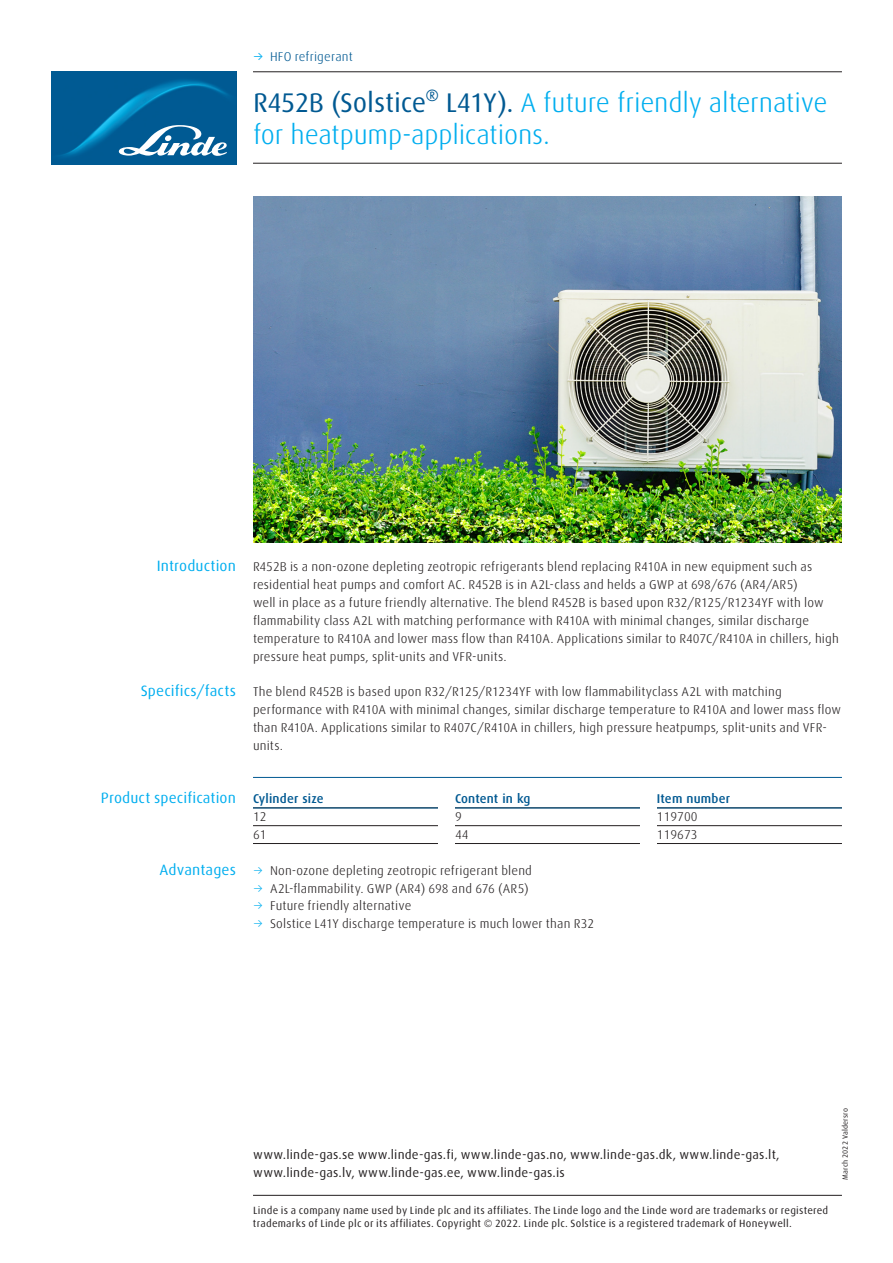
<style>
.page{position:relative;width:893px;height:1263px;background:#fff}
.page>*{position:absolute;margin:0;border:0;box-sizing:border-box;transform-origin:0 0}
.Headline_18_21_6_Dat{font:300 27px/32.4px "Linde Dax Global";letter-spacing:-.01em;color:#00aeef}
.Headline_10_11_9_Dat{font:15px "Linde Dax Global";letter-spacing:.005em;color:#00aeef}
.Copy_8_5_11_9{font:300 12.75px/17.9px "Linde Dax Global";letter-spacing:.01em;color:#231f20}
.Adress_8_5_11_9_Pos{font:12.75px/17.9px "Linde Dax Global";letter-spacing:.015em;color:#231f20}
.t1{font:500 12.75px "Linde Dax Global";letter-spacing:.015em;color:#005992}
.Copy_Table_Left_Alig{font:300 12.75px "Linde Dax Global";color:#231f20}
.Naming_8_5_11_9_Data{font:300 12.75px "Linde Dax Global";letter-spacing:.01em;color:#005992}
.Footnotes_7_8_4_Data{font:10.5px/12.6px "Linde Dax Global";letter-spacing:.02em;color:#231f20}
.Footnotes_5_7{font:7.5px "Linde Dax Global";letter-spacing:.025em;color:#231f20}
.s1{font-weight:400;color:#00aeef}
.s2{font-weight:400;color:#005992}
.s3{color:#00aeef}
</style>
<div class="page">
<img style="left:253px;top:196px;width:589px;height:346px">
<img style="left:51px;top:72px;width:185px;height:92px">
<svg style="left:119px;top:125px;width:108px;height:31px"></svg>
<hr style="left:253px;top:807px;width:185px;height:1px;background:#231f20">
<hr style="left:455px;top:807px;width:185px;height:1px;background:#231f20">
<hr style="left:657px;top:807px;width:185px;height:1px;background:#231f20">
<hr style="left:253px;top:825px;width:185px;height:1px;background:#231f20">
<hr style="left:455px;top:825px;width:185px;height:1px;background:#231f20">
<hr style="left:657px;top:825px;width:185px;height:1px;background:#231f20">
<hr style="left:253px;top:843px;width:185px;height:1px;background:#231f20">
<hr style="left:455px;top:843px;width:185px;height:1px;background:#231f20">
<hr style="left:657px;top:843px;width:185px;height:1px;background:#231f20">
<hr style="left:253px;top:777px;width:185px;height:1px;background:#005992">
<svg style="left:438px;top:777px;width:17px;height:1px"></svg>
<hr style="left:455px;top:777px;width:185px;height:1px;background:#005992">
<svg style="left:640px;top:777px;width:17px;height:1px"></svg>
<hr style="left:657px;top:777px;width:185px;height:1px;background:#005992">
<hr style="left:253px;top:808px;width:185px;height:1px;background:#005992">
<hr style="left:455px;top:808px;width:185px;height:1px;background:#005992">
<hr style="left:657px;top:808px;width:185px;height:1px;background:#005992">
<hr style="left:253px;top:71px;width:589px;height:1px;background:#231f20">
<hr style="left:253px;top:163px;width:589px;height:1px;background:#231f20">
<hr style="left:253px;top:1195px;width:589px;height:1px;background:#231f20">
<p class="Naming_8_5_11_9_Data" style="left:253px;top:49px;width:101px"><span class="s1">→</span> HFO refrigerant</p>
<p class="Headline_18_21_6_Dat" style="left:253px;top:86px;width:576px"><span class="s2">R452B (Solstice® L41Y).</span> A future friendly alternative for heatpump-applications.</p>
<p class="Headline_10_11_9_Dat" style="left:157px;top:557px;width:81px">Introduction</p>
<p class="Headline_10_11_9_Dat" style="left:141px;top:682px;width:97px">Specifics/facts</p>
<p class="Headline_10_11_9_Dat" style="left:101px;top:789px;width:137px">Product specification</p>
<p class="Headline_10_11_9_Dat" style="left:160px;top:861px;width:78px">Advantages</p>
<p class="Copy_8_5_11_9" style="left:253px;top:558px;width:587px">R452B is a non-ozone depleting zeotropic refrigerants blend replacing R410A in new equipment such as residential heat pumps and comfort AC. R452B is in A2L-class and helds a GWP at 698/676 (AR4/AR5)<br>well in place as a future friendly alternative. The blend R452B is based upon R32/R125/R1234YF with low flammability class A2L with matching performance with R410A with minimal changes, similar discharge temperature to R410A and lower mass flow than R410A. Applications similar to R407C/R410A in chillers, high pressure heat pumps, split-units and VFR-units.</p>
<p class="Copy_8_5_11_9" style="left:253px;top:683px;width:590px">The blend R452B is based upon R32/R125/R1234YF with low flammabilityclass A2L with matching performance with R410A with minimal changes, similar discharge temperature to R410A and lower mass flow than R410A. Applications similar to R407C/R410A in chillers, high pressure heatpumps, split-units and VFR&shy;units.</p>
<p class="t1" style="left:253px;top:791px;width:72px">Cylinder size</p>
<p class="t1" style="left:455px;top:791px;width:77px">Content in kg</p>
<p class="t1" style="left:657px;top:791px;width:75px">Item number</p>
<p class="Copy_Table_Left_Alig" style="left:253px;top:809px;width:15px">12</p>
<p class="Copy_Table_Left_Alig" style="left:455px;top:809px;width:8px">9</p>
<p class="Copy_Table_Left_Alig" style="left:657px;top:809px;width:42px">119700</p>
<p class="Copy_Table_Left_Alig" style="left:253px;top:827px;width:15px">61</p>
<p class="Copy_Table_Left_Alig" style="left:455px;top:827px;width:15px">44</p>
<p class="Copy_Table_Left_Alig" style="left:657px;top:827px;width:42px">119673</p>
<p class="Copy_8_5_11_9" style="left:253px;top:861px;width:280px"><span class="s3">→</span> Non-ozone depleting zeotropic refrigerant blend</p>
<p class="Copy_8_5_11_9" style="left:253px;top:879px;width:277px"><span class="s3">→</span> A2L-flammability. GWP (AR4) 698 and 676 (AR5)</p>
<p class="Copy_8_5_11_9" style="left:253px;top:897px;width:160px"><span class="s3">→</span> Future friendly alternative</p>
<p class="Copy_8_5_11_9" style="left:253px;top:915px;width:343px"><span class="s3">→</span> Solstice L41Y discharge temperature is much lower than R32</p>
<p class="Adress_8_5_11_9_Pos" style="left:253px;top:1146px;width:528px">www.linde-gas.se www.linde-gas.fi, www.linde-gas.no, www.linde-gas.dk, www.linde-gas.lt, www.linde-gas.lv, www.linde-gas.ee, www.linde-gas.is</p>
<p class="Footnotes_7_8_4_Data" style="left:253px;top:1204px;width:577px">Linde is a company name used by Linde plc and its affiliates. The Linde logo and the Linde word are trademarks or registered trademarks of Linde plc or its affiliates. Copyright © 2022. Linde plc. Solstice is a registered trademark of Honeywell.</p>
<p class="Footnotes_5_7" style="left:841px;top:1180px;width:74px;rotate:-90deg">March 2022 Valdersro</p>
</div>
